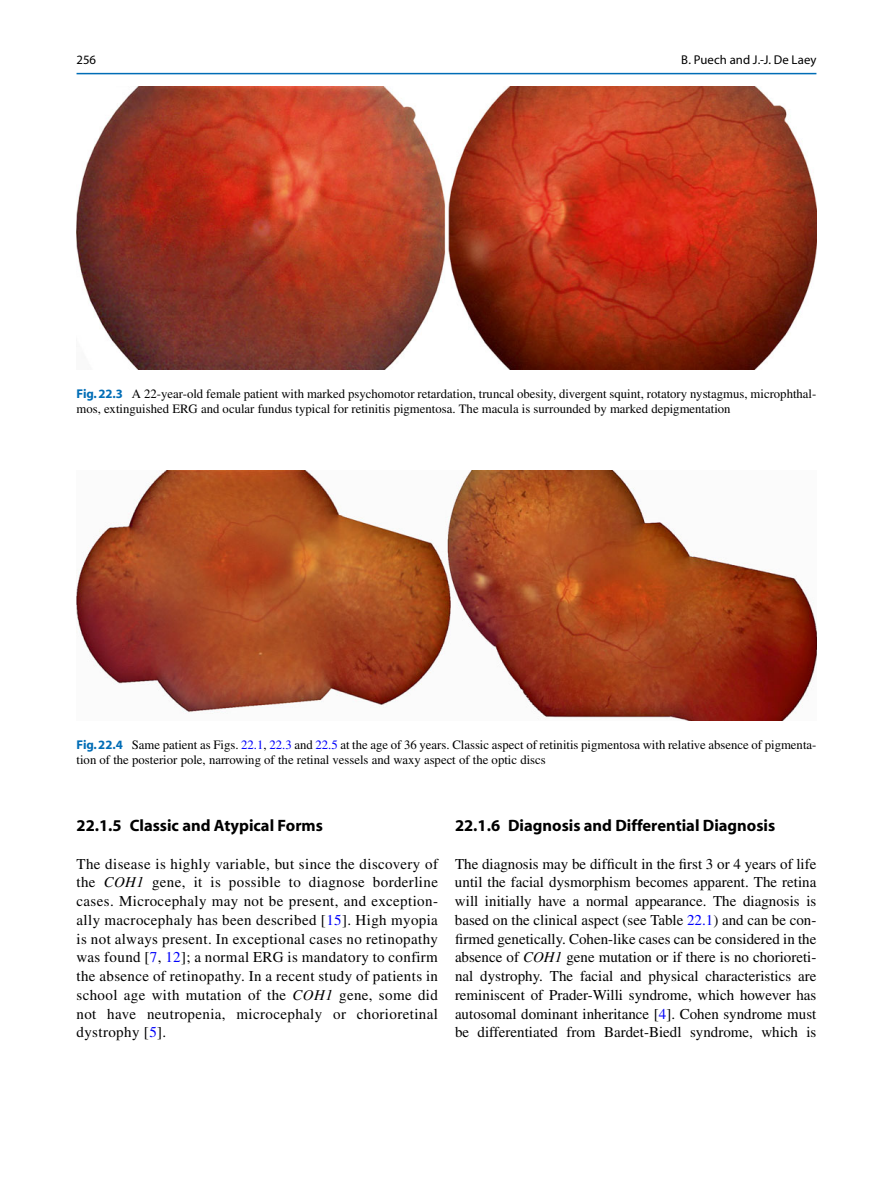
<style>
.page{position:relative;width:893px;height:1187px;background:#fff}
.page>*{position:absolute;margin:0;border:0;box-sizing:border-box;transform-origin:0 0}
.t1{font:700 16.5px "Djrgcl Myriad";color:#000}
.t2{font:15px/18.8px "Jrvrfc Times";letter-spacing:.01em;color:#000;text-align:justify}
.t3{font:12.75px/15px "Jrvrfc Times";color:#000}
.t4{font:12.75px "Ycjlhw Myriad";letter-spacing:.005em;color:#000}
.s1{font-family:"Djrgcl Myriad";font-weight:700;color:#006db6}
.s2{color:#0000fa}
.s3{font-family:"Rjpqwr Times";font-style:italic}
</style>
<div class="page">
<img style="left:77px;top:87px;width:739px;height:282px">
<img style="left:77px;top:471px;width:739px;height:249px">
<hr style="left:77px;top:73px;width:739px;height:1px;background:#006db6">
<p class="t4" style="left:77px;top:55px;width:21px">256</p>
<p class="t4" style="left:681px;top:55px;width:137px">B. Puech and J.-J. De Laey</p>
<p class="t3" style="left:77px;top:387px;width:741px"><span class="s1">Fig. 22.3</span> A 22-year-old female patient with marked psychomotor retardation, truncal obesity, divergent squint, rotatory nystagmus, microphthal&shy;mos, extinguished ERG and ocular fundus typical for retinitis pigmentosa. The macula is surrounded by marked depigmentation</p>
<p class="t3" style="left:77px;top:738px;width:741px"><span class="s1">Fig. 22.4</span> Same patient as Figs. <span class="s2">22.1</span> , <span class="s2">22.3</span> and <span class="s2">22.5</span> at the age of 36 years. Classic aspect of retinitis pigmentosa with relative absence of pigmenta&shy;tion of the posterior pole, narrowing of the retinal vessels and waxy aspect of the optic discs</p>
<p class="t1" style="left:77px;top:819px;width:248px">22.1.5 Classic and Atypical Forms</p>
<p class="t2" style="left:77px;top:855px;width:363px">The disease is highly variable, but since the discovery of the <span class="s3">COH1</span> gene, it is possible to diagnose borderline cases. Microcephaly may not be present, and exception&shy;ally macrocephaly has been described [ <span class="s2">15</span> ]. High myopia is not always present. In exceptional cases no retinopathy was found [ <span class="s2">7</span> , <span class="s2">12</span> ]; a normal ERG is mandatory to confirm the absence of retinopathy. In a recent study of patients in school age with mutation of the <span class="s3">COH1</span> gene, some did not have neutropenia, microcephaly or chorioretinal dystrophy [ <span class="s2">5</span> ].</p>
<p class="t1" style="left:455px;top:819px;width:322px">22.1.6 Diagnosis and Differential Diagnosis</p>
<p class="t2" style="left:455px;top:855px;width:363px">The diagnosis may be difficult in the first 3 or 4 years of life until the facial dysmorphism becomes apparent. The retina will initially have a normal appearance. The diagnosis is based on the clinical aspect (see Table <span class="s2">22.1</span> ) and can be con&shy;firmed genetically. Cohen-like cases can be considered in the absence of <span class="s3">COH1</span> gene mutation or if there is no chorioreti&shy;nal dystrophy. The facial and physical characteristics are reminiscent of Prader-Willi syndrome, which however has autosomal dominant inheritance [ <span class="s2">4</span> ]. Cohen syndrome must be differentiated from Bardet-Biedl syndrome, which is</p>
</div>
